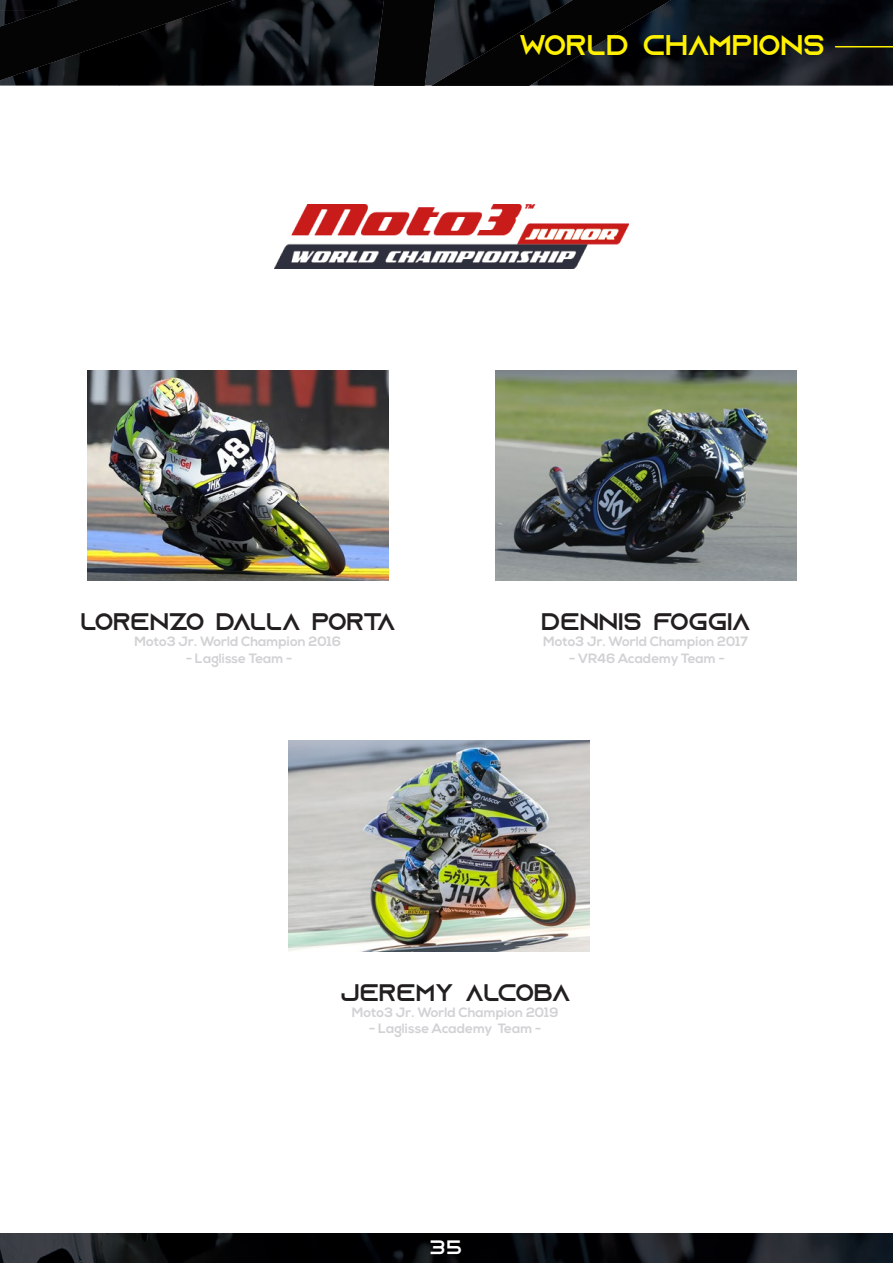
<style>
.page{position:relative;width:893px;height:1263px;background:#fff}
.page>*{position:absolute;margin:0;border:0;box-sizing:border-box;transform-origin:0 0}
.t1{font:28.5px "Azonix";color:#fff101}
.t2{font:24px "Azonix";color:#231f20}
.t3{font:19.5px "Azonix";color:#fff}
.t4{font:700 13.5px "Nexa";color:#d1d2d4}
</style>
<div class="page">
<img style="left:715px;top:0;width:178px;height:86px">
<svg style="left:0;top:0;width:715px;height:86px;background:#0d0f12"></svg>
<hr style="left:835px;top:46px;width:58px;height:1px;background:#fff101">
<img style="left:0;top:1233px;width:893px;height:30px">
<img style="left:289px;top:741px;width:301px;height:210px">
<img style="left:87px;top:370px;width:301px;height:211px">
<img style="left:495px;top:370px;width:301px;height:210px">
<img style="left:274px;top:204px;width:355px;height:64px">
<p class="t1" style="left:519px;top:32px;width:308px">WORLD CHAMPIONS</p>
<p class="t2" style="left:81px;top:611px;width:316px">LORENZO DALLA PORTA</p>
<p class="t4" style="left:135px;top:634px;width:208px">Moto3 Jr. World Champion 2016</p>
<p class="t4" style="left:186px;top:650px;width:108px">- Laglisse Team -</p>
<p class="t2" style="left:541px;top:611px;width:210px">DENNIS FOGGIA</p>
<p class="t4" style="left:543px;top:634px;width:206px">Moto3 Jr. World Champion 2017</p>
<p class="t4" style="left:569px;top:650px;width:157px">- VR46 Academy Team -</p>
<p class="t2" style="left:341px;top:982px;width:231px">JEREMY ALCOBA</p>
<p class="t4" style="left:352px;top:1004px;width:208px">Moto3 Jr. World Champion 2019</p>
<p class="t4" style="left:369px;top:1020px;width:174px">- Laglisse Academy Team -</p>
<h3 class="t3" style="left:430px;top:1238px;width:34px">35</h3>
</div>
